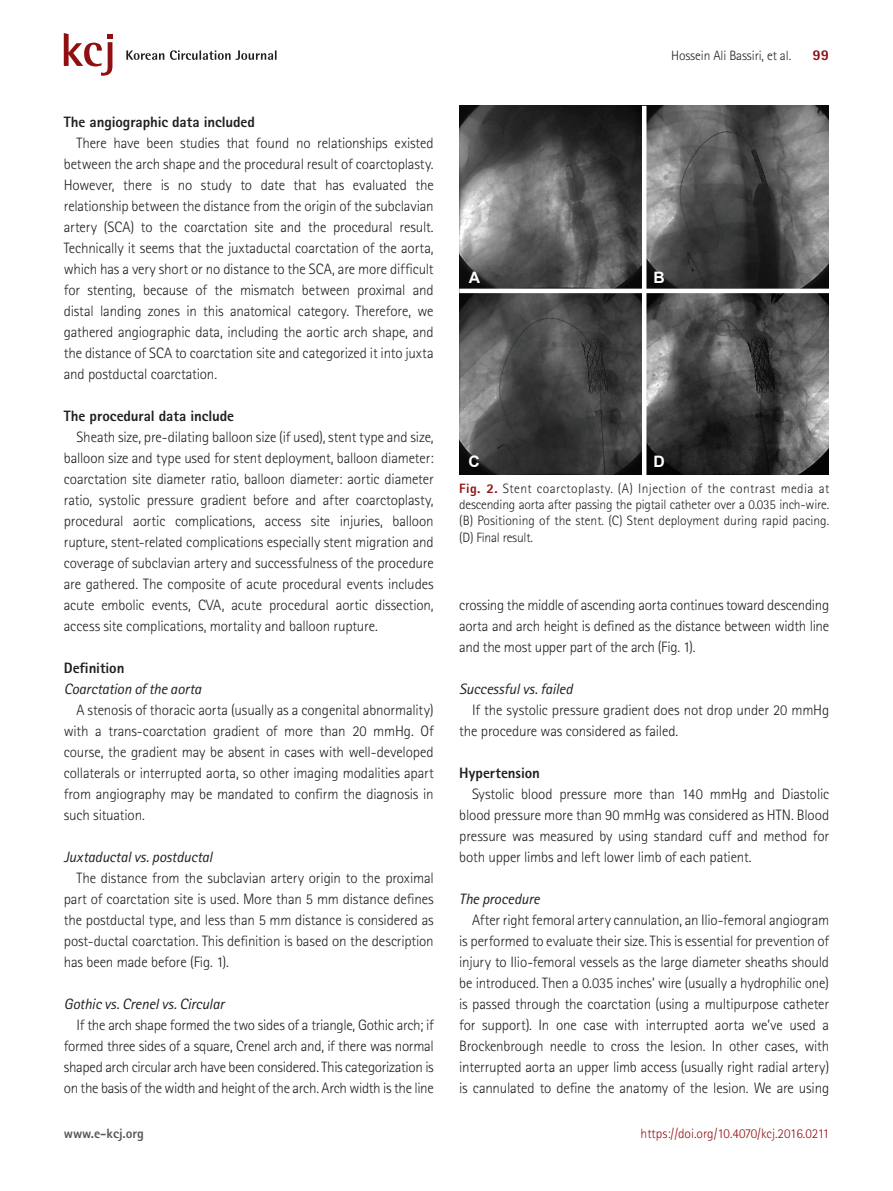
<style>
.page{position:relative;width:893px;height:1191px;background:#fff}
.page>*{position:absolute;margin:0;border:0;box-sizing:border-box;transform-origin:0 0}
.t1{font:700 15.75px "Arial";color:#fff}
.본문{font:300 15px/21px "Rotis Sans Serif Std";letter-spacing:-.01em;color:#231f20;text-align:justify}
.본문-2{font:italic 15px "Rotis Sans Serif Std";letter-spacing:-.01em;color:#231f20}
.제목2{font:800 15px "Rotis Sans Serif Std";letter-spacing:-.005em;color:#231f20}
.제목소_이탈릭{font:italic 15px "Rotis Sans Serif Std";letter-spacing:-.005em;color:#231f20}
.t2{font:800 15px "Rotis Sans Serif Std";color:#900f13}
.그림제목1{font:300 13.5px/16.2px "Rotis Sans Serif Std";color:#231f20;text-align:justify}
.t3{font:300 13.5px "Rotis Sans Serif Std";color:#900f13}
.t4{font:800 13.5px "Rotis Sans Serif Std";color:#57585a}
.s1{font-weight:800;color:#900f13}
</style>
<div class="page">
<svg style="left:126px;top:50px;width:151px;height:10px"></svg>
<svg style="left:64px;top:33px;width:49px;height:43px"></svg>
<img style="left:460px;top:105px;width:368px;height:369px">
<hr style="left:642px;top:106px;width:4px;height:370px;background:#fff">
<hr style="left:459px;top:289px;width:370px;height:4px;background:#fff">
<p class="제목2" style="left:64px;top:112px;width:193px">The angiographic data included</p>
<p class="본문" style="left:64px;top:132px;width:371px;text-indent:13px">There have been studies that found no relationships existed between the arch shape and the procedural result of coarctoplasty.<br>However, there is no study to date that has evaluated the relationship between the distance from the origin of the subclavian artery (SCA) to the coarctation site and the procedural result.<br>Technically it seems that the juxtaductal coarctation of the aorta, which has a very short or no distance to the SCA, are more difficult for stenting, because of the mismatch between proximal and distal landing zones in this anatomical category. Therefore, we gathered angiographic data, including the aortic arch shape, and the distance of SCA to coarctation site and categorized it into juxta and postductal coarctation.</p>
<p class="제목2" style="left:64px;top:406px;width:172px">The procedural data include</p>
<p class="본문" style="left:64px;top:426px;width:371px;text-indent:13px">Sheath size, pre-dilating balloon size (if used), stent type and size, balloon size and type used for stent deployment, balloon diameter: coarctation site diameter ratio, balloon diameter: aortic diameter ratio, systolic pressure gradient before and after coarctoplasty, procedural aortic complications, access site injuries, balloon rupture, stent-related complications especially stent migration and coverage of subclavian artery and successfulness of the procedure are gathered. The composite of acute procedural events includes acute embolic events, CVA, acute procedural aortic dissection, access site complications, mortality and balloon rupture.</p>
<p class="제목2" style="left:64px;top:658px;width:62px">Definition</p>
<p class="본문-2" style="left:64px;top:680px;width:139px">Coarctation of the aorta</p>
<p class="본문" style="left:64px;top:699px;width:371px;text-indent:13px">A stenosis of thoracic aorta (usually as a congenital abnormality) with a trans-coarctation gradient of more than 20 mmHg. Of course, the gradient may be absent in cases with well-developed collaterals or interrupted aorta, so other imaging modalities apart from angiography may be mandated to confirm the diagnosis in such situation.</p>
<p class="본문-2" style="left:64px;top:848px;width:150px">Juxtaductal vs. postductal</p>
<p class="본문" style="left:64px;top:867px;width:371px;text-indent:13px">The distance from the subclavian artery origin to the proximal part of coarctation site is used. More than 5 mm distance defines the postductal type, and less than 5 mm distance is considered as post-ductal coarctation. This definition is based on the description has been made before (Fig. 1).</p>
<p class="본문-2" style="left:64px;top:995px;width:162px">Gothic vs. Crenel vs. Circular</p>
<p class="본문" style="left:64px;top:1014px;width:372px;text-indent:13px">If the arch shape formed the two sides of a triangle, Gothic arch; if formed three sides of a square, Crenel arch and, if there was normal shaped arch circular arch have been considered. This categorization is on the basis of the width and height of the arch. Arch width is the line</p>
<p class="t1" style="left:469px;top:267px;width:13px">A</p>
<p class="t1" style="left:468px;top:451px;width:13px">C</p>
<p class="그림제목1" style="left:671px;top:47px;width:121px">Hossein Ali Bassiri, et al.</p>
<p class="t2" style="left:812px;top:46px;width:18px">99</p>
<p class="t1" style="left:653px;top:267px;width:13px">B</p>
<p class="t1" style="left:653px;top:451px;width:13px">D</p>
<p class="그림제목1" style="left:459px;top:480px;width:372px"><span class="s1">Fig. 2.</span> Stent coarctoplasty. (A) Injection of the contrast media at descending aorta after passing the pigtail catheter over a 0.035 inch-wire. (B) Positioning of the stent. (C) Stent deployment during rapid pacing. (D) Final result.</p>
<p class="본문" style="left:459px;top:594px;width:371px">crossing the middle of ascending aorta continues toward descending aorta and arch height is defined as the distance between width line and the most upper part of the arch (Fig. 1).</p>
<p class="제목소_이탈릭" style="left:459px;top:680px;width:115px">Successful vs. failed</p>
<p class="본문" style="left:459px;top:699px;width:371px;text-indent:13px">If the systolic pressure gradient does not drop under 20 mmHg the procedure was considered as failed.</p>
<p class="제목2" style="left:459px;top:763px;width:82px">Hypertension</p>
<p class="본문" style="left:459px;top:783px;width:371px;text-indent:13px">Systolic blood pressure more than 140 mmHg and Diastolic blood pressure more than 90 mmHg was considered as HTN. Blood pressure was measured by using standard cuff and method for both upper limbs and left lower limb of each patient.</p>
<p class="본문-2" style="left:459px;top:890px;width:82px">The procedure</p>
<p class="본문" style="left:459px;top:909px;width:371px;text-indent:13px">After right femoral artery cannulation, an Ilio-femoral angiogram is performed to evaluate their size. This is essential for prevention of injury to Ilio-femoral vessels as the large diameter sheaths should be introduced. Then a 0.035 inches’ wire (usually a hydrophilic one) is passed through the coarctation (using a multipurpose catheter for support). In one case with interrupted aorta we’ve used a Brockenbrough needle to cross the lesion. In other cases, with interrupted aorta an upper limb access (usually right radial artery) is cannulated to define the anatomy of the lesion. We are using</p>
<p class="t4" style="left:64px;top:1124px;width:82px">www.e-kcj.org</p>
<p class="t3" style="left:641px;top:1125px;width:190px">https://doi.org/10.4070/kcj.2016.0211</p>
</div>
